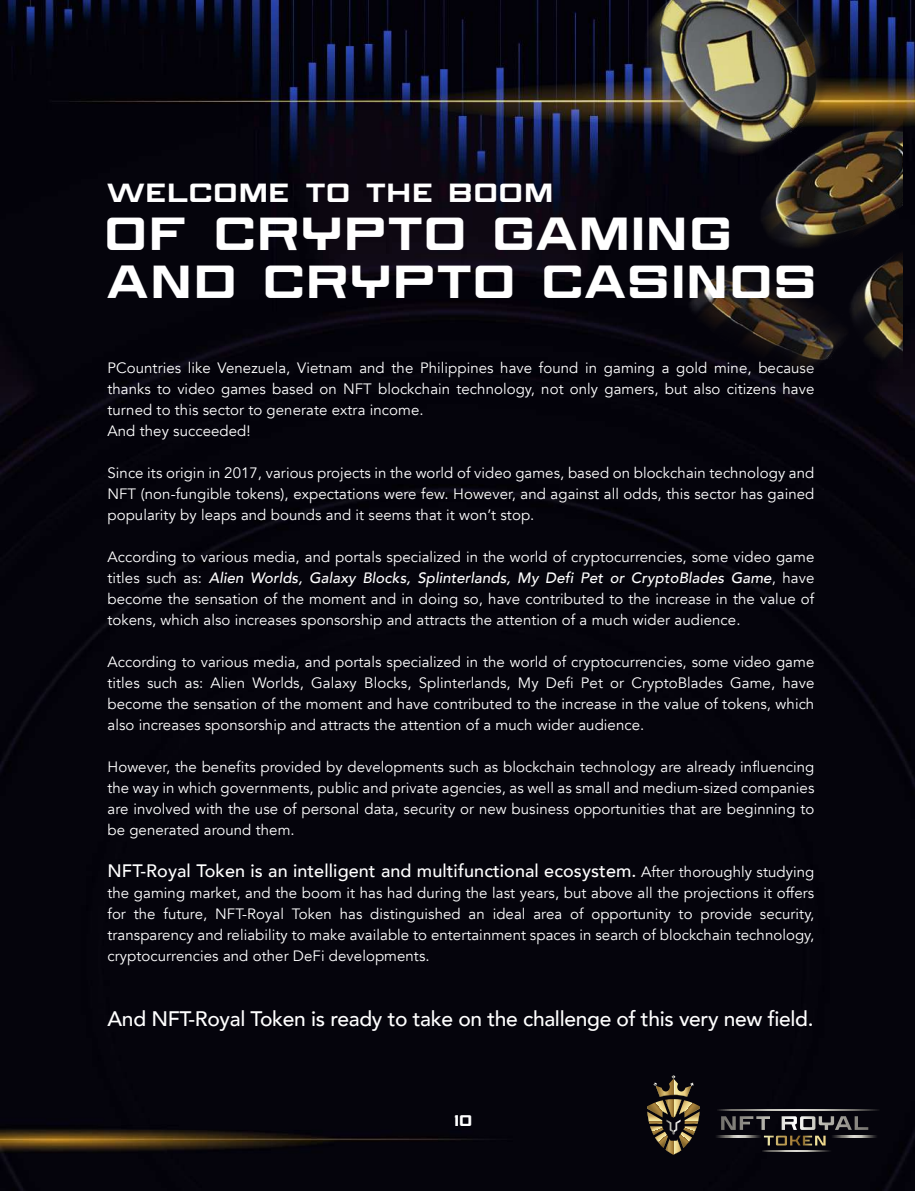
<style>
.page{position:relative;width:915px;height:1191px;background:#fff}
.page>*{position:absolute;margin:0;border:0;box-sizing:border-box;transform-origin:0 0}
.t1{font:45px/48px "Walktimes";letter-spacing:.12em;color:#fff}
.t2{font:25.5px "Walktimes";letter-spacing:.125em;color:#fff}
.t3{font:500 21px "Avenir";letter-spacing:-.015em;color:#fff}
.t4{font:500 18px "Avenir";letter-spacing:.005em;color:#fff}
.t5{font:15px/21px "Avenir";letter-spacing:.005em;color:#fff;text-align:justify}
.t6{font:15px "Walktimes";color:#fff}
.s1{font-weight:500;font-style:italic}
.s2{font-weight:400;font-size:15px}
</style>
<div class="page">
<div style="left:0;top:0;width:914px;height:1191px;background:#05040c"></div>
<svg style="left:720px;top:1116px;width:148px;height:29px;background:#363434"></svg>
<svg style="left:709px;top:1109px;width:170px;height:2px"></svg>
<svg style="left:757px;top:1150px;width:73px;height:1px"></svg>
<svg style="left:711px;top:1135px;width:49px;height:2px"></svg>
<svg style="left:827px;top:1135px;width:49px;height:2px"></svg>
<svg style="left:647px;top:1074px;width:52px;height:80px;background:#4f442e"></svg>
<img style="left:642px;top:0;width:259px;height:387px">
<h2 class="t2" style="left:107px;top:177px;width:446px">WELCOME TO THE BOOM</h2>
<h1 class="t1" style="left:107px;top:209px;width:708px">OF CRYPTO GAMING<br>AND CRYPTO CASINOS</h1>
<p class="t5" style="left:107px;top:358px;width:708px;text-align:left">PCountries like Venezuela, Vietnam and the Philippines have found in gaming a gold mine, because thanks to video games based on NFT blockchain technology, not only gamers, but also citizens have turned to this sector to generate extra income.<br>And they succeeded!</p>
<p class="t5" style="left:107px;top:463px;width:708px">Since its origin in 2017, various projects in the world of video games, based on blockchain technology and NFT (non-fungible tokens), expectations were few. However, and against all odds, this sector has gained popularity by leaps and bounds and it seems that it won’t stop.</p>
<p class="t5" style="left:107px;top:547px;width:708px">According to various media, and portals specialized in the world of cryptocurrencies, some video game titles such as: <span class="s1">Alien Worlds, Galaxy Blocks, Splinterlands, My Defi Pet or CryptoBlades Game</span>, have become the sensation of the moment and in doing so, have contributed to the increase in the value of tokens, which also increases sponsorship and attracts the attention of a much wider audience.</p>
<p class="t5" style="left:107px;top:652px;width:708px">According to various media, and portals specialized in the world of cryptocurrencies, some video game titles such as: Alien Worlds, Galaxy Blocks, Splinterlands, My Defi Pet or CryptoBlades Game, have become the sensation of the moment and have contributed to the increase in the value of tokens, which also increases sponsorship and attracts the attention of a much wider audience.</p>
<p class="t5" style="left:107px;top:757px;width:708px">However, the benefits provided by developments such as blockchain technology are already influencing the way in which governments, public and private agencies, as well as small and medium-sized companies are involved with the use of personal data, security or new business opportunities that are beginning to be generated around them.</p>
<p class="t4" style="left:107px;top:855px;width:708px">NFT-Royal Token is an intelligent and multifunctional ecosystem. <span class="s2">After thoroughly studying</span></p>
<p class="t5" style="left:107px;top:883px;width:708px">the gaming market, and the boom it has had during the last years, but above all the projections it offers for the future, NFT-Royal Token has distinguished an ideal area of opportunity to provide security, transparency and reliability to make available to entertainment spaces in search of blockchain technology, cryptocurrencies and other DeFi developments.</p>
<h3 class="t3" style="left:107px;top:1000px;width:707px">And NFT-Royal Token is ready to take on the challenge of this very new field.</h3>
<p class="t6" style="left:455px;top:1111px;width:19px">10</p>
</div>
